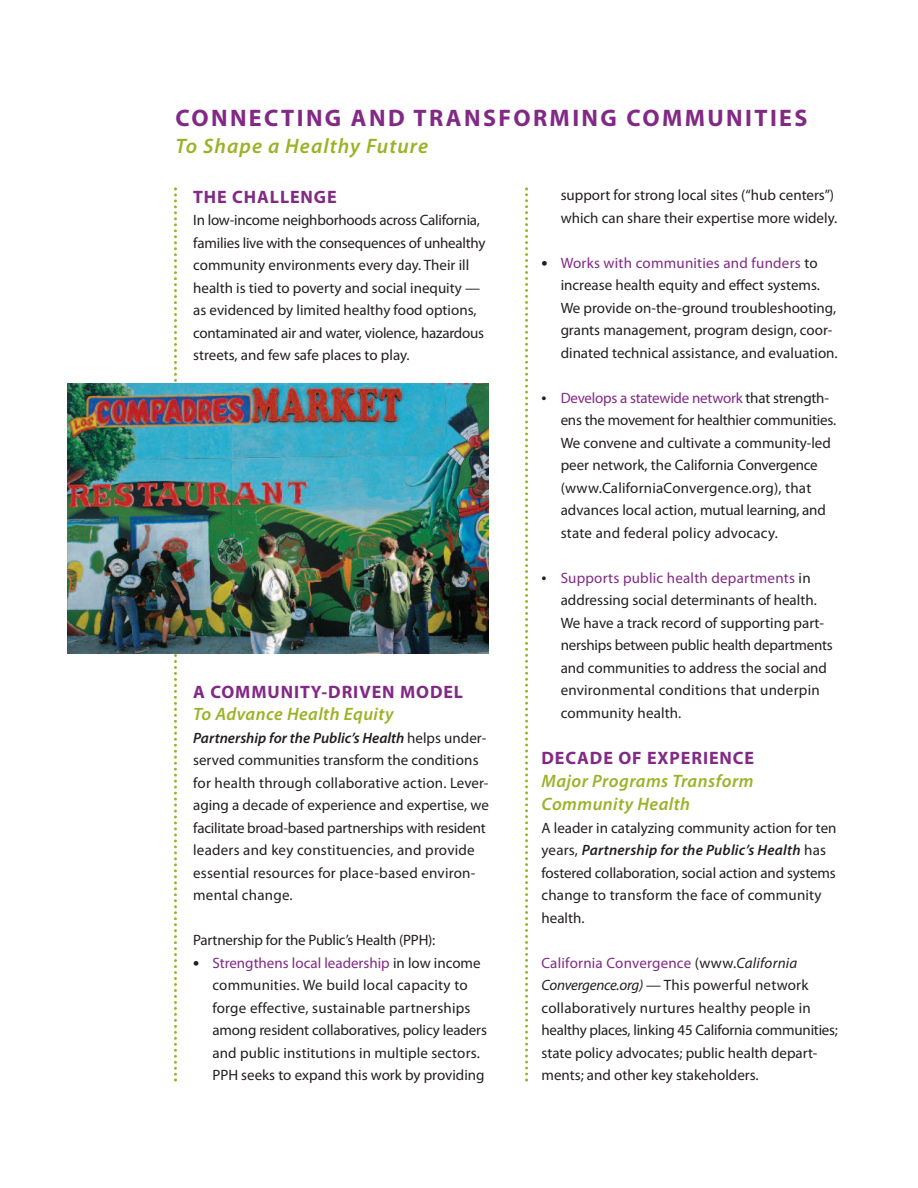
<style>
.page{position:relative;width:918px;height:1188px;background:#fff}
.page>*{position:absolute;margin:0;border:0;box-sizing:border-box;transform-origin:0 0}
.t1{font:700 24px "Myriad Pro";letter-spacing:.1em;color:#822986}
.t2{font:italic 600 21px "Myriad Pro";letter-spacing:.05em;color:#9cb226}
.t3{font:italic 600 18px/23.2px "Myriad Pro";letter-spacing:.025em;color:#9cb226}
.t4{font:700 18px "Myriad Pro";letter-spacing:.05em;color:#822986}
.t5{font:15px/22.5px "Myriad Pro";color:#231f20}
.s1{font-weight:600;font-style:italic}
.s2{font-weight:700;font-size:18px}
.s3{color:#822986}
.s4{font-size:18px}
.s5{font-style:italic}
</style>
<div class="page">
<svg style="left:174px;top:187px;width:3px;height:895px"></svg>
<svg style="left:525px;top:187px;width:3px;height:895px"></svg>
<img style="left:68px;top:383px;width:421px;height:270px">
<h1 class="t1" style="left:176px;top:109px;width:633px">CONNECTING AND TRANSFORMING COMMUNITIES</h1>
<h2 class="t2" style="left:176px;top:138px;width:254px">To Shape a Healthy Future</h2>
<p class="t4" style="left:193px;top:190px;width:145px">THE CHALLENGE</p>
<p class="t5" style="left:193px;top:210px;width:294px">In low-income neighborhoods across California, families live with the consequences of unhealthy community environments every day. Their ill health is tied to poverty and social inequity — as evidenced by limited healthy food options, contaminated air and water, violence, hazardous streets, and few safe places to play.</p>
<p class="t4" style="left:193px;top:685px;width:271px">A COMMUNITY-DRIVEN MODEL</p>
<p class="t3" style="left:193px;top:704px;width:202px">To Advance Health Equity</p>
<p class="t5" style="left:193px;top:727px;width:297px"><span class="s1">Partnership for the Public’s Health</span> helps under&shy;served communities transform the conditions for health through collaborative action. Lever&shy;aging a decade of experience and expertise, we facilitate broad-based partnerships with resident leaders and key constituencies, and provide essential resources for place-based environ&shy;mental change.</p>
<p class="t5" style="left:193px;top:930px;width:244px">Partnership for the Public’s Health (PPH):</p>
<p class="t5" style="left:212px;top:952px;width:276px;text-indent:-19px"><span class="s2">•</span> <span class="s3">Strengthens local leadership</span> in low income communities. We build local capacity to forge effective, sustainable partnerships among resident collaboratives, policy leaders and public institutions in multiple sectors.<br>PPH seeks to expand this work by providing</p>
<p class="t5" style="left:561px;top:185px;width:278px">support for strong local sites (“hub centers”) which can share their expertise more widely.</p>
<p class="t5" style="left:561px;top:253px;width:278px;text-indent:-19px"><span class="s2">•</span> <span class="s3">Works with communities and funders</span> to increase health equity and effect systems.<br>We provide on-the-ground troubleshooting, grants management, program design, coor&shy;dinated technical assistance, and evaluation.</p>
<p class="t5" style="left:561px;top:388px;width:277px;text-indent:-19px"><span class="s4">•</span> <span class="s3">Develops a statewide network</span> that strength&shy;ens the movement for healthier communities.<br>We convene and cultivate a community-led peer network, the California Convergence (www.CaliforniaConvergence.org), that advances local action, mutual learning, and state and federal policy advocacy.</p>
<p class="t5" style="left:561px;top:568px;width:274px;text-indent:-19px"><span class="s4">•</span> <span class="s3">Supports public health departments</span> in addressing social determinants of health.<br>We have a track record of supporting part&shy;nerships between public health departments and communities to address the social and environmental conditions that underpin community health.</p>
<p class="t4" style="left:542px;top:751px;width:214px">DECADE OF EXPERIENCE</p>
<p class="t3" style="left:541px;top:771px;width:214px">Major Programs Transform<br>Community Health</p>
<p class="t5" style="left:541px;top:817px;width:297px">A leader in catalyzing community action for ten years, <span class="s1">Partnership for the Public’s Health</span> has fostered collaboration, social action and systems change to transform the face of community health.</p>
<p class="t5" style="left:541px;top:952px;width:298px"><span class="s3">California Convergence</span> (www.<span class="s5">California Convergence.org)</span> — This powerful network collaboratively nurtures healthy people in healthy places, linking 45 California communities; state policy advocates; public health depart&shy;ments; and other key stakeholders.</p>
</div>
